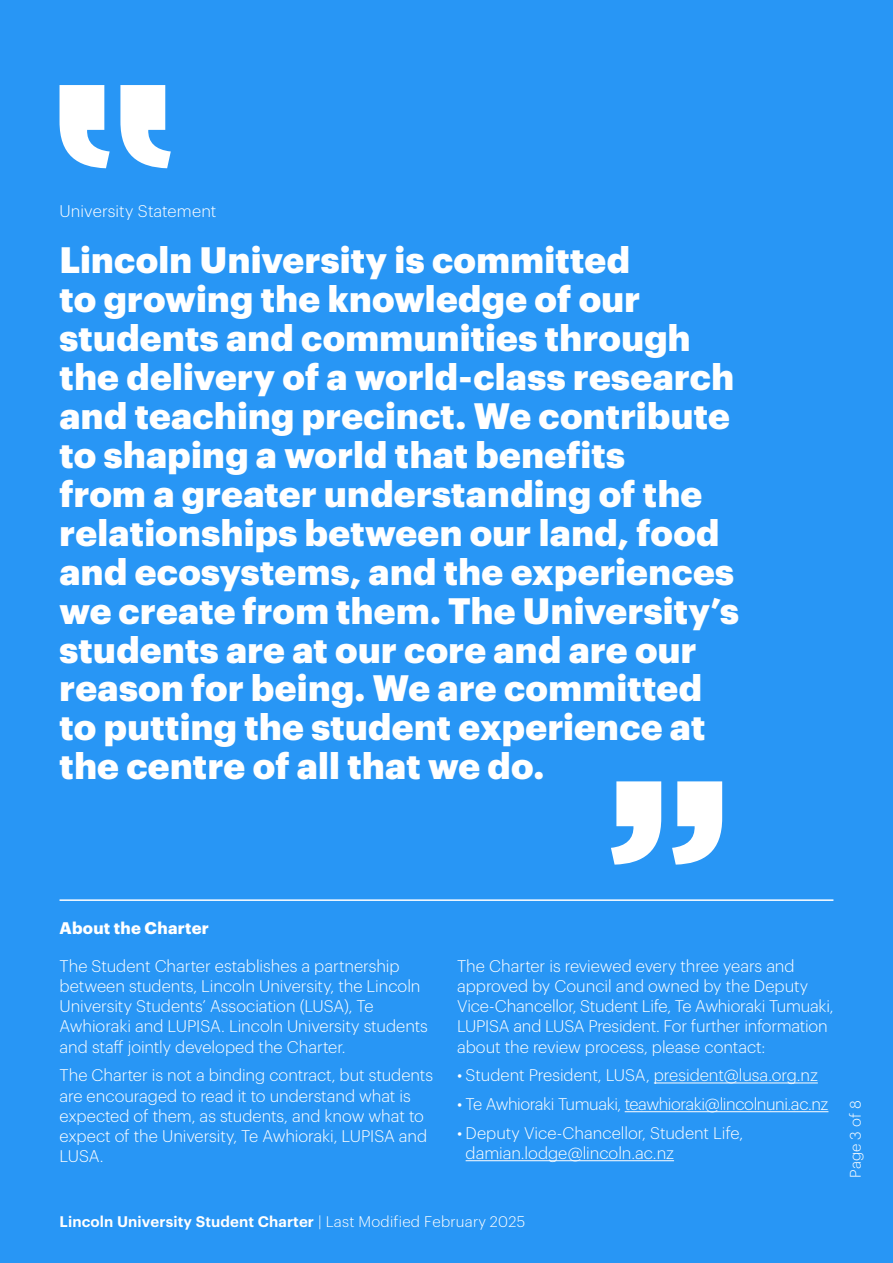
<style>
.page{position:relative;width:893px;height:1263px;background:#2896f5}
.page>*{position:absolute;margin:0;border:0;box-sizing:border-box;transform-origin:0 0}
.t1{font:900 36px/39px "Graphik";letter-spacing:.01em;color:#fff}
.t2{font:300 16.5px/20.2px "Graphik";letter-spacing:-.005em;color:#fff}
.t3{font:300 16.5px "Graphik";letter-spacing:-.025em;color:#fff}
.t4{font:700 16.5px "Graphik";letter-spacing:.015em;color:#fff}
.t5{font:600 15px "Graphik";letter-spacing:.01em;color:#fff}
.t6{font:300 15px "Graphik";letter-spacing:.01em;color:#fff}
.s1{font-weight:300}
.s2{font-family:"Graphik Trial";font-weight:300}
</style>
<div class="page">
<svg style="left:60px;top:85px;width:111px;height:83px"></svg>
<svg style="left:611px;top:781px;width:111px;height:84px"></svg>
<hr style="left:654px;top:1082px;width:164px;height:1px;background:#fff">
<hr style="left:625px;top:1111px;width:203px;height:1px;background:#fff">
<hr style="left:466px;top:1160px;width:208px;height:1px;background:#fff">
<hr style="left:60px;top:899px;width:773px;height:2px;background:#fff">
<p class="t2" style="left:60px;top:199px;width:158px">University Statement</p>
<p class="t1" style="left:60px;top:237px;width:681px">Lincoln University is committed<br>to growing the knowledge of our students and communities through the delivery of a world-class research and teaching precinct. We contribute to shaping a world that benefits<br>from a greater understanding of the relationships between our land, food and ecosystems, and the experiences we create from them. The University’s students are at our core and are our reason for being. We are committed to putting the student experience at the centre of all that we do.</p>
<p class="t4" style="left:60px;top:915px;width:151px">About the Charter</p>
<p class="t2" style="left:60px;top:954px;width:370px">The Student Charter establishes a partnership between students, Lincoln University, the Lincoln University Students’ Association (LUSA), Te Awhioraki and LUPISA. Lincoln University students and staff jointly developed the Charter.</p>
<p class="t2" style="left:60px;top:1064px;width:375px">The Charter is not a binding contract, but students are encouraged to read it to understand what is expected of them, as students, and know what to expect of the University, Te Awhioraki, LUPISA and LUSA.</p>
<p class="t2" style="left:457px;top:954px;width:378px">The Charter is reviewed every three years and approved by Council and owned by the Deputy Vice-Chancellor, Student Life, Te Awhioraki Tumuaki, LUPISA and LUSA President. For further information about the review process, please contact:</p>
<p class="t2" style="left:457px;top:1064px;width:362px">• Student President, LUSA, president@lusa.org.nz</p>
<p class="t3" style="left:457px;top:1092px;width:373px">• Te Awhioraki Tumuaki, teawhioraki@lincolnuni.ac.nz</p>
<p class="t2" style="left:466px;top:1121px;width:279px;text-indent:-8px">• Deputy Vice-Chancellor, Student Life, damian.lodge@lincoln.ac.nz</p>
<p class="t5" style="left:60px;top:1209px;width:467px">Lincoln University Student Charter <span class="s1">| Last Modified</span> <span class="s2">February</span> <span class="s1">202</span><span class="s2">5</span></p>
<p class="t6" style="left:844px;top:1178px;width:79px;rotate:-90deg">Page 3 of 8</p>
</div>
